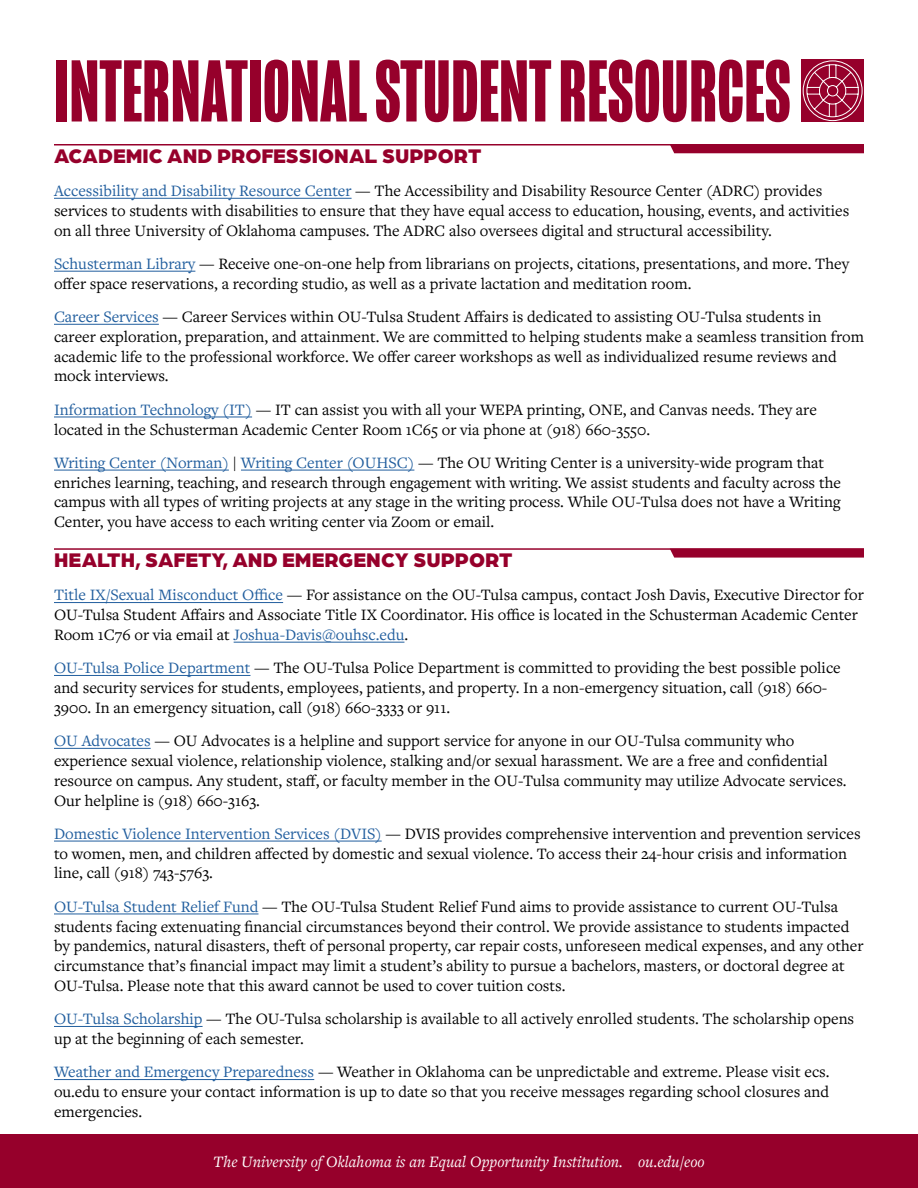
<style>
.page{position:relative;width:918px;height:1188px;background:#fff}
.page>*{position:absolute;margin:0;border:0;box-sizing:border-box;transform-origin:0 0}
.t1{font:700 90px "Mongoose";color:#96002b}
.t2{font:900 21px "Arboria";color:#96002b}
.t3{font:16.5px/19.8px "Freight Text Pro";color:#000}
.t4{font:italic 16.5px "Freight Text Pro";color:#fff}
.s1{color:#215e9e}
</style>
<div class="page">
<hr style="left:54px;top:198px;width:298px;height:1px;background:#215e9e">
<hr style="left:54px;top:271px;width:141px;height:1px;background:#215e9e">
<hr style="left:54px;top:324px;width:105px;height:1px;background:#215e9e">
<hr style="left:54px;top:417px;width:198px;height:1px;background:#215e9e">
<hr style="left:54px;top:470px;width:175px;height:1px;background:#215e9e">
<hr style="left:241px;top:470px;width:173px;height:1px;background:#215e9e">
<hr style="left:54px;top:144px;width:810px;height:2px;background:#96002b">
<div style="left:670px;top:145px;width:194px;height:8px;background:#96002b"></div>
<hr style="left:54px;top:602px;width:229px;height:1px;background:#215e9e">
<hr style="left:234px;top:642px;width:170px;height:1px;background:#215e9e">
<hr style="left:54px;top:675px;width:196px;height:1px;background:#215e9e">
<hr style="left:54px;top:748px;width:97px;height:1px;background:#215e9e">
<hr style="left:54px;top:841px;width:328px;height:1px;background:#215e9e">
<hr style="left:54px;top:914px;width:205px;height:1px;background:#215e9e">
<hr style="left:54px;top:1026px;width:149px;height:1px;background:#215e9e">
<hr style="left:54px;top:1079px;width:260px;height:1px;background:#215e9e">
<hr style="left:54px;top:548px;width:810px;height:2px;background:#96002b">
<svg style="left:670px;top:549px;width:194px;height:9px;background:#9b0e37"></svg>
<div style="left:0;top:1134px;width:918px;height:54px;background:#96002b"></div>
<div style="left:801px;top:59px;width:63px;height:63px;background:#96002b"></div>
<svg style="left:802px;top:60px;width:61px;height:61px"></svg>
<h1 class="t1" style="left:54px;top:40px;width:739px">INTERNATIONAL STUDENT RESOURCES</h1>
<p class="t2" style="left:54px;top:141px;width:429px">ACADEMIC AND PROFESSIONAL SUPPORT</p>
<p class="t3" style="left:54px;top:180px;width:797px"><span class="s1">Accessibility and Disability Resource Center</span> — The Accessibility and Disability Resource Center (ADRC) provides services to students with disabilities to ensure that they have equal access to education, housing, events, and activities on all three University of Oklahoma campuses. The ADRC also oversees digital and structural accessibility.</p>
<p class="t3" style="left:54px;top:253px;width:797px"><span class="s1">Schusterman Library</span> — Receive one-on-one help from librarians on projects, citations, presentations, and more. They offer space reservations, a recording studio, as well as a private lactation and meditation room.</p>
<p class="t3" style="left:54px;top:306px;width:812px"><span class="s1">Career Services</span> — Career Services within OU-Tulsa Student Affairs is dedicated to assisting OU-Tulsa students in career exploration, preparation, and attainment. We are committed to helping students make a seamless transition from academic life to the professional workforce. We offer career workshops as well as individualized resume reviews and mock interviews.</p>
<p class="t3" style="left:54px;top:399px;width:764px"><span class="s1">Information Technology (IT)</span> — IT can assist you with all your WEPA printing, ONE, and Canvas needs. They are located in the Schusterman Academic Center Room 1C65 or via phone at (918) 660-3550.</p>
<p class="t3" style="left:54px;top:452px;width:788px"><span class="s1">Writing Center (Norman)</span> | <span class="s1">Writing Center (OUHSC)</span> — The OU Writing Center is a university-wide program that enriches learning, teaching, and research through engagement with writing. We assist students and faculty across the campus with all types of writing projects at any stage in the writing process. While OU-Tulsa does not have a Writing Center, you have access to each writing center via Zoom or email.</p>
<p class="t2" style="left:54px;top:545px;width:460px">HEALTH, SAFETY, AND EMERGENCY SUPPORT</p>
<p class="t3" style="left:54px;top:585px;width:811px"><span class="s1">Title IX/Sexual Misconduct Office</span> — For assistance on the OU-Tulsa campus, contact Josh Davis, Executive Director for<br>OU-Tulsa Student Affairs and Associate Title IX Coordinator. His office is located in the Schusterman Academic Center<br>Room 1C76 or via email at <span class="s1">Joshua-Davis@ouhsc.edu</span>.</p>
<p class="t3" style="left:54px;top:657px;width:788px"><span class="s1">OU-Tulsa Police Department</span> — The OU-Tulsa Police Department is committed to providing the best possible police and security services for students, employees, patients, and property. In a non-emergency situation, call (918) 660-<br>3900. In an emergency situation, call (918) 660-3333 or 911.</p>
<p class="t3" style="left:54px;top:730px;width:794px"><span class="s1">OU Advocates</span> — OU Advocates is a helpline and support service for anyone in our OU-Tulsa community who experience sexual violence, relationship violence, stalking and/or sexual harassment. We are a free and confidential resource on campus. Any student, staff, or faculty member in the OU-Tulsa community may utilize Advocate services.<br>Our helpline is (918) 660-3163.</p>
<p class="t3" style="left:54px;top:823px;width:808px"><span class="s1">Domestic Violence Intervention Services (DVIS)</span> — DVIS provides comprehensive intervention and prevention services to women, men, and children affected by domestic and sexual violence. To access their 24-hour crisis and information line, call (918) 743-5763.</p>
<p class="t3" style="left:54px;top:896px;width:811px"><span class="s1">OU-Tulsa Student Relief Fund</span> — The OU-Tulsa Student Relief Fund aims to provide assistance to current OU-Tulsa students facing extenuating financial circumstances beyond their control. We provide assistance to students impacted by pandemics, natural disasters, theft of personal property, car repair costs, unforeseen medical expenses, and any other circumstance that’s financial impact may limit a student’s ability to pursue a bachelors, masters, or doctoral degree at OU-Tulsa. Please note that this award cannot be used to cover tuition costs.</p>
<p class="t3" style="left:54px;top:1008px;width:802px"><span class="s1">OU-Tulsa Scholarship</span> — The OU-Tulsa scholarship is available to all actively enrolled students. The scholarship opens up at the beginning of each semester.</p>
<p class="t3" style="left:54px;top:1062px;width:777px;text-align:justify"><span class="s1">Weather and Emergency Preparedness</span> — Weather in Oklahoma can be unpredictable and extreme. Please visit ecs. ou.edu to ensure your contact information is up to date so that you receive messages regarding school closures and emergencies.</p>
<p class="t4" style="left:213px;top:1151px;width:493px">The University of Oklahoma is an Equal Opportunity Institution. ou.edu/eoo</p>
</div>
